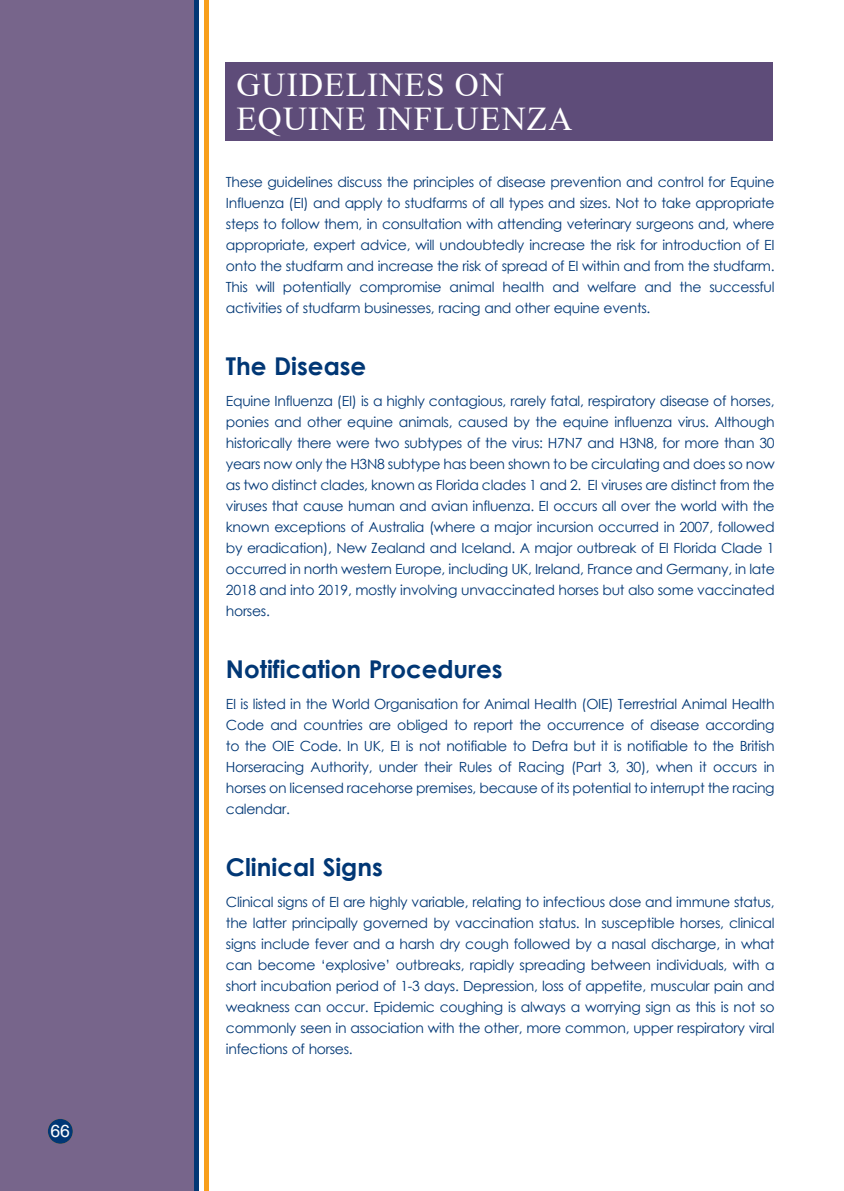
<style>
.page{position:relative;width:844px;height:1191px;background:#fff}
.page>*{position:absolute;margin:0;border:0;box-sizing:border-box;transform-origin:0 0}
.t1{font:33.25px/33.2px "Times New Roman";letter-spacing:.035em;color:#fff}
.t2{font:700 24.5px "Century Gothic";color:#013775}
.t3{font:17.5px "Helvetica LT Com";color:#fff}
.t4{font:14px/21px "Century Gothic";letter-spacing:-.02em;color:#013775;text-align:justify}
</style>
<div class="page">
<div style="left:0;top:0;width:197px;height:1191px;background:#77658b"></div>
<div style="left:203px;top:0;width:5px;height:1191px;background:#f89f1c"></div>
<div style="left:193px;top:0;width:5px;height:1191px;background:#013775"></div>
<div style="left:48px;top:1118px;width:25px;height:25px;background:#013775;border-radius:50%"></div>
<div style="left:226px;top:62px;width:546px;height:78px;background:#5e4c79"></div>
<p class="t3" style="left:50px;top:1120px;width:21px">66</p>
<h1 class="t1" style="left:236px;top:67px;width:337px">GUIDELINES ON<br>EQUINE INFLUENZA</h1>
<p class="t4" style="left:226px;top:172px;width:550px">These guidelines discuss the principles of disease prevention and control for Equine Influenza (EI) and apply to studfarms of all types and sizes. Not to take appropriate steps to follow them, in consultation with attending veterinary surgeons and, where appropriate, expert advice, will undoubtedly increase the risk for introduction of EI onto the studfarm and increase the risk of spread of EI within and from the studfarm.<br>This will potentially compromise animal health and welfare and the successful activities of studfarm businesses, racing and other equine events.</p>
<h2 class="t2" style="left:226px;top:348px;width:142px">The Disease</h2>
<p class="t4" style="left:226px;top:390px;width:550px">Equine Influenza (EI) is a highly contagious, rarely fatal, respiratory disease of horses, ponies and other equine animals, caused by the equine influenza virus. Although historically there were two subtypes of the virus: H7N7 and H3N8, for more than 30 years now only the H3N8 subtype has been shown to be circulating and does so now as two distinct clades, known as Florida clades 1 and 2. EI viruses are distinct from the viruses that cause human and avian influenza. EI occurs all over the world with the known exceptions of Australia (where a major incursion occurred in 2007, followed by eradication), New Zealand and Iceland. A major outbreak of EI Florida Clade 1 occurred in north western Europe, including UK, Ireland, France and Germany, in late 2018 and into 2019, mostly involving unvaccinated horses but also some vaccinated horses.</p>
<h2 class="t2" style="left:226px;top:650px;width:278px">Notification Procedures</h2>
<p class="t4" style="left:226px;top:693px;width:550px">EI is listed in the World Organisation for Animal Health (OIE) Terrestrial Animal Health Code and countries are obliged to report the occurrence of disease according to the OIE Code. In UK, EI is not notifiable to Defra but it is notifiable to the British Horseracing Authority, under their Rules of Racing (Part 3, 30), when it occurs in horses on licensed racehorse premises, because of its potential to interrupt the racing calendar.</p>
<h2 class="t2" style="left:226px;top:848px;width:158px">Clinical Signs</h2>
<p class="t4" style="left:226px;top:891px;width:550px">Clinical signs of EI are highly variable, relating to infectious dose and immune status, the latter principally governed by vaccination status. In susceptible horses, clinical signs include fever and a harsh dry cough followed by a nasal discharge, in what can become ‘explosive’ outbreaks, rapidly spreading between individuals, with a short incubation period of 1-3 days. Depression, loss of appetite, muscular pain and weakness can occur. Epidemic coughing is always a worrying sign as this is not so commonly seen in association with the other, more common, upper respiratory viral infections of horses.</p>
</div>
